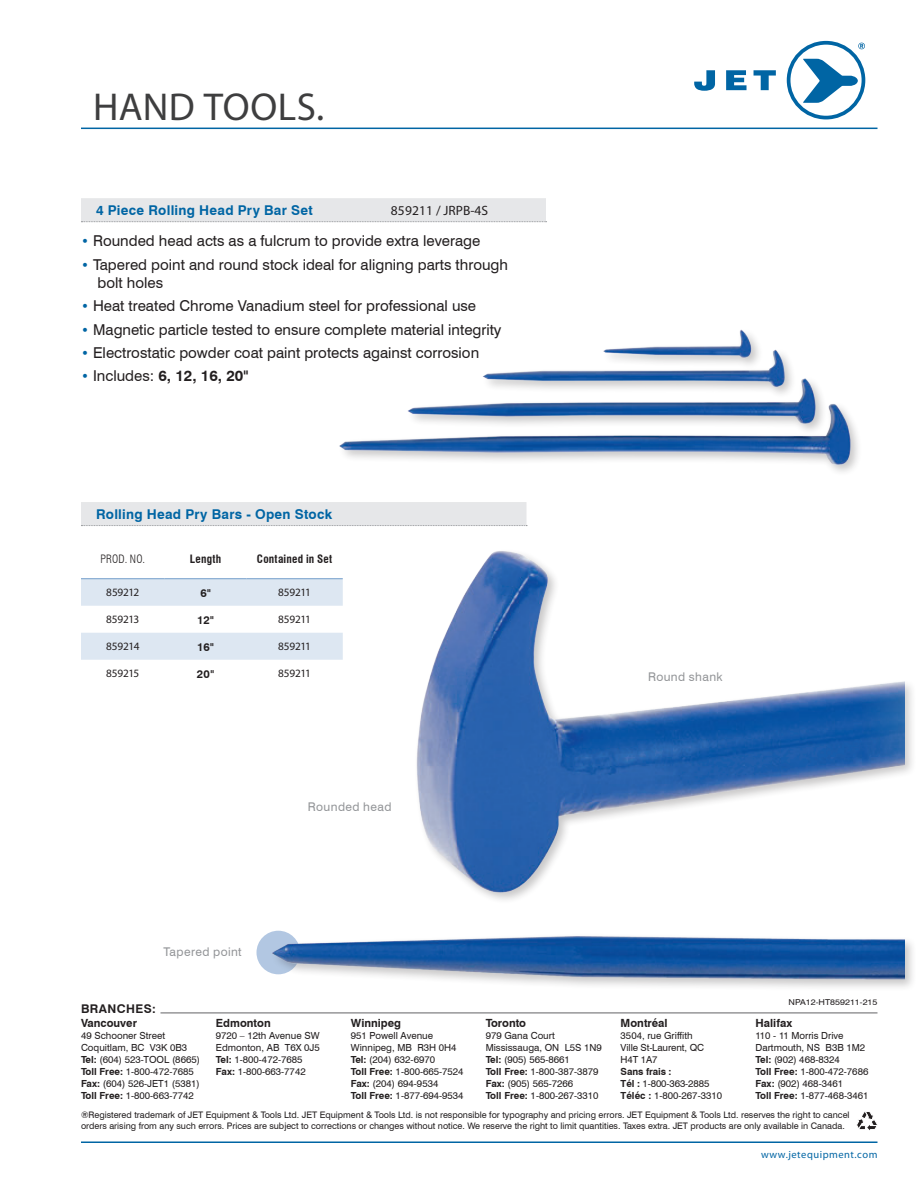
<style>
.page{position:relative;width:918px;height:1188px;background:#fff}
.page>*{position:absolute;margin:0;border:0;box-sizing:border-box;transform-origin:0 0}
.t1{font:39px "Myriad Pro";letter-spacing:.01em;color:#3e3e3f}
.t2{font:15px/18px "Swiss 721 BT";color:#231f20}
.t3{font:700 15px "Swiss 721 BT";color:#231f20}
.t4{font:700 13.5px "Swiss 721 BT";letter-spacing:.02em;color:#0065a4}
.t5{font:13.5px "Myriad Pro";letter-spacing:.01em;color:#231f20}
.Image_Caption_Notes{font:12px "Swiss 721 BT";letter-spacing:.03em;color:#939598}
.t6{font:700 12px "Swiss 721 BT";letter-spacing:.035em;color:#231f20}
.t7{font:700 11.25px "Swiss 721 BT";color:#231f20}
.t8{font:11.25px "Myriad Pro";letter-spacing:-.02em;color:#231f20}
.t9{font:700 condensed 11.25px "Swiss 721 BT";letter-spacing:.02em;color:#231f20}
.t10{font:300 condensed 11.25px "Swiss 721 BT";letter-spacing:.02em;color:#231f20}
.t11{font:10.5px "Myriad Pro";letter-spacing:.05em;color:#0065a4}
.t12{font:9.75px/12px "Swiss 721 BT";color:#231f20}
.t13{font:700 9.75px "Swiss 721 BT";letter-spacing:-.01em;color:#231f20}
.t14{font:9px/11.2px "Swiss 721 BT";color:#231f20}
.t15{font:8.1px "Swiss 721 BT";color:#231f20;scale:1.11 1}
.s1{font-size:13.5px;color:#0065a4}
.s2{font-weight:400;font-size:13.5px;color:#0065a4}
.s3{font-weight:400}
.s4{font-weight:700}
</style>
<div class="page">
<div style="left:787px;top:41px;width:78px;height:78px;border:4px solid #0065a4;border-radius:50%"></div>
<svg style="left:803px;top:59px;width:55px;height:44px"></svg>
<svg style="left:694px;top:70px;width:21px;height:21px"></svg>
<svg style="left:726px;top:70px;width:21px;height:20px"></svg>
<svg style="left:754px;top:70px;width:22px;height:20px"></svg>
<svg style="left:858px;top:43px;width:7px;height:6px"></svg>
<hr style="left:81px;top:1141px;width:797px;height:2px;background:#0065a4">
<hr style="left:81px;top:128px;width:797px;height:1px;background:#0065a4">
<svg style="left:856px;top:1111px;width:22px;height:20px"></svg>
<hr style="left:160px;top:1013px;width:718px;height:1px;background:#636366">
<div style="left:256px;top:931px;width:44px;height:43px;background:#b2c7e2;border-radius:50%"></div>
<img style="left:339px;top:329px;width:518px;height:142px">
<div style="left:270px;top:933px;width:648px;height:59px;background:#231f20;opacity:.25"></div>
<img style="left:266px;top:930px;width:638px;height:62px">
<div style="left:414px;top:548px;width:503px;height:356px;background:#231f20;opacity:.25"></div>
<img style="left:414px;top:548px;width:490px;height:356px">
<div style="left:81px;top:198px;width:465px;height:24px;background:#e6e7e9"></div>
<svg style="left:81px;top:221px;width:466px;height:1px"></svg>
<div style="left:81px;top:502px;width:445px;height:24px;background:#e6e7e9"></div>
<svg style="left:81px;top:525px;width:446px;height:1px"></svg>
<svg style="left:81px;top:579px;width:262px;height:81px"></svg>
<hr style="left:81px;top:578px;width:84px;height:1px;background:#729eca">
<hr style="left:165px;top:578px;width:82px;height:1px;background:#729eca">
<hr style="left:247px;top:578px;width:96px;height:1px;background:#729eca">
<p class="t1" style="left:93px;top:83px;width:233px">HAND TOOLS.</p>
<h3 class="t4" style="left:96px;top:202px;width:218px">4 Piece Rolling Head Pry Bar Set</h3>
<h3 class="t5" style="left:391px;top:202px;width:99px">859211 / JRPB-4S</h3>
<h2 class="t2" style="left:81px;top:232px;width:401px"><span class="s1">•</span> Rounded head acts as a fulcrum to provide extra leverage</h2>
<h2 class="t2" style="left:97px;top:255px;width:412px;text-indent:-16px"><span class="s1">•</span> Tapered point and round stock ideal for aligning parts through bolt holes</h2>
<h2 class="t2" style="left:81px;top:297px;width:397px"><span class="s1">•</span> Heat treated Chrome Vanadium steel for professional use</h2>
<h2 class="t2" style="left:81px;top:320px;width:422px"><span class="s1">•</span> Magnetic particle tested to ensure complete material integrity</h2>
<h2 class="t2" style="left:81px;top:344px;width:400px"><span class="s1">•</span> Electrostatic powder coat paint protects against corrosion</h2>
<h2 class="t3" style="left:81px;top:367px;width:169px"><span class="s2">•</span> <span class="s3">Includes:</span> 6, 12, 16, 20"</h2>
<h3 class="t4" style="left:96px;top:506px;width:238px">Rolling Head Pry Bars - Open Stock</h3>
<p class="t10" style="left:100px;top:552px;width:46px">PROD. NO.</p>
<p class="t9" style="left:190px;top:552px;width:33px">Length</p>
<p class="t9" style="left:257px;top:552px;width:77px">Contained in Set</p>
<p class="t8" style="left:106px;top:586px;width:35px">859212</p>
<p class="t7" style="left:200px;top:586px;width:12px">6"</p>
<p class="t8" style="left:278px;top:586px;width:34px">859211</p>
<p class="t8" style="left:106px;top:613px;width:35px">859213</p>
<p class="t7" style="left:197px;top:613px;width:18px">12"</p>
<p class="t8" style="left:278px;top:613px;width:34px">859211</p>
<p class="t8" style="left:106px;top:640px;width:35px">859214</p>
<p class="t7" style="left:197px;top:640px;width:18px">16"</p>
<p class="t8" style="left:278px;top:640px;width:34px">859211</p>
<p class="t8" style="left:106px;top:667px;width:35px">859215</p>
<p class="t7" style="left:197px;top:667px;width:19px">20"</p>
<p class="t8" style="left:278px;top:667px;width:34px">859211</p>
<p class="Image_Caption_Notes" style="left:308px;top:799px;width:85px">Rounded head</p>
<p class="Image_Caption_Notes" style="left:648px;top:670px;width:76px">Round shank</p>
<p class="Image_Caption_Notes" style="left:163px;top:945px;width:80px">Tapered point</p>
<p class="t6" style="left:81px;top:1002px;width:76px">BRANCHES:</p>
<p class="t15" style="left:789px;top:997px;width:82px">NPA12-HT859211-215</p>
<p class="t7" style="left:81px;top:1016px;width:58px">Vancouver</p>
<p class="t12" style="left:81px;top:1030px;width:86px">49 Schooner Street</p>
<p class="t12" style="left:81px;top:1042px;width:108px">Coquitlam, BC V3K 0B3</p>
<p class="t12" style="left:81px;top:1054px;width:121px"><span class="s4">Tel:</span> (604) 523-TOOL (8665)</p>
<p class="t12" style="left:81px;top:1066px;width:114px"><span class="s4">Toll Free:</span> 1-800-472-7685</p>
<p class="t12" style="left:81px;top:1078px;width:120px"><span class="s4">Fax:</span> (604) 526-JET1 (5381)</p>
<p class="t12" style="left:81px;top:1090px;width:114px"><span class="s4">Toll Free:</span> 1-800-663-7742</p>
<p class="t7" style="left:216px;top:1016px;width:56px">Edmonton</p>
<p class="t12" style="left:216px;top:1030px;width:105px">9720 – 12th Avenue SW</p>
<p class="t12" style="left:216px;top:1042px;width:106px">Edmonton, AB T6X 0J5</p>
<p class="t12" style="left:216px;top:1054px;width:88px"><span class="s4">Tel:</span> 1-800-472-7685</p>
<p class="t12" style="left:216px;top:1066px;width:91px"><span class="s4">Fax:</span> 1-800-663-7742</p>
<p class="t7" style="left:351px;top:1016px;width:52px">Winnipeg</p>
<p class="t12" style="left:351px;top:1030px;width:84px">951 Powell Avenue</p>
<p class="t12" style="left:351px;top:1042px;width:107px">Winnipeg, MB R3H 0H4</p>
<p class="t12" style="left:351px;top:1054px;width:86px"><span class="s4">Tel:</span> (204) 632-6970</p>
<p class="t12" style="left:351px;top:1066px;width:114px"><span class="s4">Toll Free:</span> 1-800-665-7524</p>
<p class="t12" style="left:351px;top:1078px;width:89px"><span class="s4">Fax:</span> (204) 694-9534</p>
<p class="t12" style="left:351px;top:1090px;width:114px"><span class="s4">Toll Free:</span> 1-877-694-9534</p>
<p class="t7" style="left:486px;top:1016px;width:42px">Toronto</p>
<p class="t12" style="left:486px;top:1030px;width:71px">979 Gana Court</p>
<p class="t12" style="left:486px;top:1042px;width:118px">Mississauga, ON L5S 1N9</p>
<p class="t12" style="left:486px;top:1054px;width:86px"><span class="s4">Tel:</span> (905) 565-8661</p>
<p class="t12" style="left:486px;top:1066px;width:114px"><span class="s4">Toll Free:</span> 1-800-387-3879</p>
<p class="t12" style="left:486px;top:1078px;width:89px"><span class="s4">Fax:</span> (905) 565-7266</p>
<p class="t12" style="left:486px;top:1090px;width:114px"><span class="s4">Toll Free:</span> 1-800-267-3310</p>
<p class="t7" style="left:621px;top:1016px;width:49px">Montréal</p>
<p class="t12" style="left:621px;top:1030px;width:73px">3504, rue Griffith</p>
<p class="t12" style="left:621px;top:1042px;width:85px">Ville St-Laurent, QC<br>H4T 1A7</p>
<p class="t13" style="left:621px;top:1066px;width:52px">Sans frais :</p>
<p class="t12" style="left:621px;top:1078px;width:90px"><span class="s4">Tél :</span> 1-800-363-2885</p>
<p class="t12" style="left:621px;top:1090px;width:103px"><span class="s4">Téléc :</span> 1-800-267-3310</p>
<p class="t7" style="left:756px;top:1016px;width:38px">Halifax</p>
<p class="t12" style="left:756px;top:1030px;width:90px">110 - 11 Morris Drive</p>
<p class="t12" style="left:756px;top:1042px;width:111px">Dartmouth, NS B3B 1M2</p>
<p class="t12" style="left:756px;top:1054px;width:86px"><span class="s4">Tel:</span> (902) 468-8324</p>
<p class="t12" style="left:756px;top:1066px;width:114px"><span class="s4">Toll Free:</span> 1-800-472-7686</p>
<p class="t12" style="left:756px;top:1078px;width:89px"><span class="s4">Fax:</span> (902) 468-3461</p>
<p class="t12" style="left:756px;top:1090px;width:114px"><span class="s4">Toll Free:</span> 1-877-468-3461</p>
<p class="t14" style="left:81px;top:1109px;width:770px">®Registered trademark of JET Equipment &amp; Tools Ltd. JET Equipment &amp; Tools Ltd. is not responsible for typography and pricing errors. JET Equipment &amp; Tools Ltd. reserves the right to cancel orders arising from any such errors. Prices are subject to corrections or changes without notice. We reserve the right to limit quantities. Taxes extra. JET products are only available in Canada.</p>
<p class="t11" style="left:761px;top:1148px;width:118px">www.jetequipment.com</p>
</div>
